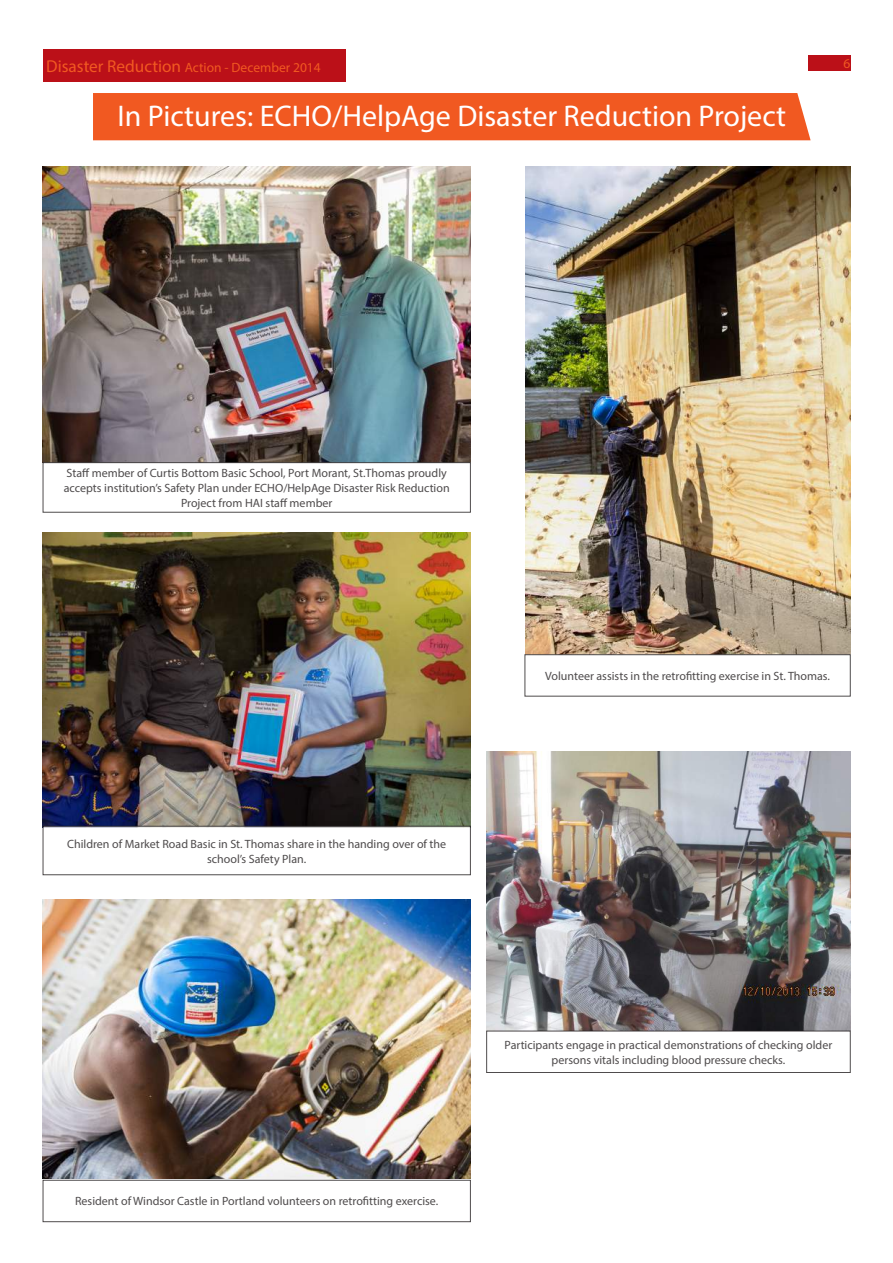
<style>
.page{position:relative;width:893px;height:1263px;background:#fff}
.page>*{position:absolute;margin:0;border:0;box-sizing:border-box;transform-origin:0 0}
.t1{font:30px "Myriad Pro";color:#fff}
.t2{font:13.5px "Myriad Pro";color:#f15921}
.t3{font:12px/15px "Myriad Pro";color:#231f20;text-align:center}
.s1{font-size:17.25px}
</style>
<div class="page">
<div style="left:93px;top:93px;width:718px;height:47px;background:#f15921"></div>
<div style="left:808px;top:55px;width:42px;height:16px;background:#bb1018"></div>
<img style="left:43px;top:166px;width:428px;height:296px">
<img style="left:43px;top:533px;width:428px;height:293px">
<img style="left:487px;top:751px;width:363px;height:279px">
<img style="left:525px;top:167px;width:325px;height:487px">
<img style="left:43px;top:899px;width:428px;height:279px">
<div style="left:43px;top:462px;width:428px;height:50px;border:1px solid #231f20"></div>
<div style="left:486px;top:1031px;width:364px;height:42px;border:1px solid #231f20"></div>
<div style="left:43px;top:49px;width:302px;height:33px;background:#bb1018"></div>
<p class="t2" style="left:46px;top:59px;width:276px"><span class="s1">Disaster Reduction</span> Action - December 2014</p>
<h1 class="t1" style="left:118px;top:97px;width:670px">In Pictures: ECHO/HelpAge Disaster Reduction Project</h1>
<p class="t2" style="left:843px;top:55px;width:8px">6</p>
<p class="t3" style="left:64px;top:465px;width:387px">Staff member of Curtis Bottom Basic School, Port Morant, St.Thomas proudly accepts institution’s Safety Plan under ECHO/HelpAge Disaster Risk Reduction<br>Project from HAI staff member</p>
<p class="t3" style="left:67px;top:836px;width:381px">Children of Market Road Basic in St. Thomas share in the handing over of the school’s Safety Plan.</p>
<p class="t3" style="left:545px;top:668px;width:286px">Volunteer assists in the retrofitting exercise in St. Thomas.</p>
<p class="t3" style="left:75px;top:1194px;width:365px">Resident of Windsor Castle in Portland volunteers on retrofitting exercise.</p>
<p class="t3" style="left:505px;top:1037px;width:329px">Participants engage in practical demonstrations of checking older persons vitals including blood pressure checks.</p>
</div>
